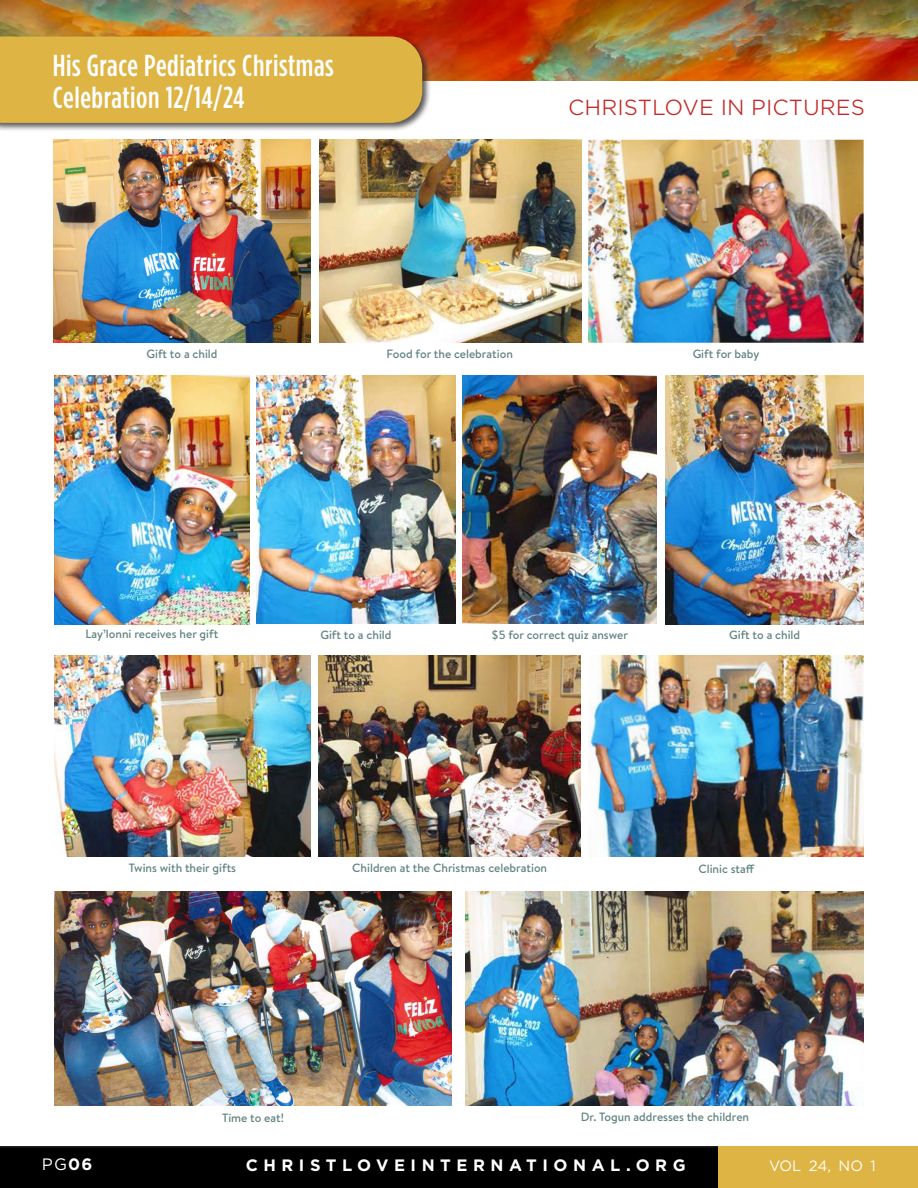
<style>
.page{position:relative;width:918px;height:1188px;background:#fff}
.page>*{position:absolute;margin:0;border:0;box-sizing:border-box;transform-origin:0 0}
.t1{font:500 30.3px/31.3px "Gotham Condensed";letter-spacing:.02em;color:#fff}
.t2{font:21px "Gotham Office";color:#c42a28}
.t3{font:700 16.5px "Gotham";letter-spacing:.335em;color:#fff}
.t4{font:16.5px "Gotham";color:#fff}
.t5{font:14.85px "Gotham";letter-spacing:-.015em;color:#fff}
.t6{font:500 12px "Brandon Text";color:#618380}
.s1{font-weight:700}
</style>
<div class="page">
<img style="left:0;top:0;width:918px;height:81px">
<div style="left:0;top:1146px;width:718px;height:42px;background:#000"></div>
<div style="left:718px;top:1146px;width:200px;height:42px;background:#deb444"></div>
<div style="left:0;top:34px;width:431px;height:97px;background:#231f20;opacity:.75"></div>
<div style="left:0;top:36px;width:422px;height:87px;background:#deb444"></div>
<img style="left:54px;top:376px;width:195px;height:249px">
<img style="left:665px;top:376px;width:199px;height:249px">
<img style="left:54px;top:140px;width:256px;height:203px">
<img style="left:319px;top:140px;width:262px;height:203px">
<img style="left:588px;top:140px;width:276px;height:203px">
<img style="left:54px;top:891px;width:398px;height:215px">
<img style="left:257px;top:376px;width:198px;height:247px">
<img style="left:463px;top:376px;width:193px;height:247px">
<img style="left:54px;top:655px;width:256px;height:202px">
<img style="left:318px;top:655px;width:262px;height:202px">
<img style="left:589px;top:655px;width:275px;height:202px">
<img style="left:466px;top:891px;width:398px;height:215px">
<h1 class="t1" style="left:53px;top:50px;width:283px">His Grace Pediatrics Christmas<br>Celebration 12/14/24</h1>
<h2 class="t2" style="left:568px;top:93px;width:298px">CHRISTLOVE IN PICTURES</h2>
<p class="t6" style="left:147px;top:346px;width:73px">Gift to a child</p>
<p class="t6" style="left:386px;top:346px;width:128px">Food for the celebration</p>
<p class="t6" style="left:693px;top:346px;width:68px">Gift for baby</p>
<p class="t6" style="left:85px;top:626px;width:134px">Lay’lonni receives her gift</p>
<p class="t6" style="left:320px;top:626px;width:73px">Gift to a child</p>
<p class="t6" style="left:492px;top:626px;width:138px">$5 for correct quiz answer</p>
<p class="t6" style="left:729px;top:627px;width:73px">Gift to a child</p>
<p class="t6" style="left:129px;top:860px;width:109px">Twins with their gifts</p>
<p class="t6" style="left:352px;top:860px;width:196px">Children at the Christmas celebration</p>
<p class="t6" style="left:698px;top:861px;width:58px">Clinic staff</p>
<p class="t6" style="left:222px;top:1110px;width:63px">Time to eat!</p>
<p class="t6" style="left:581px;top:1108px;width:170px">Dr. Togun addresses the children</p>
<h3 class="t4" style="left:42px;top:1153px;width:52px">PG<span class="s1">06</span></h3>
<h3 class="t3" style="left:246px;top:1154px;width:441px">CHRISTLOVEINTERNATIONAL.ORG</h3>
<p class="t5" style="left:769px;top:1156px;width:108px">VOL 24, NO 1</p>
</div>
